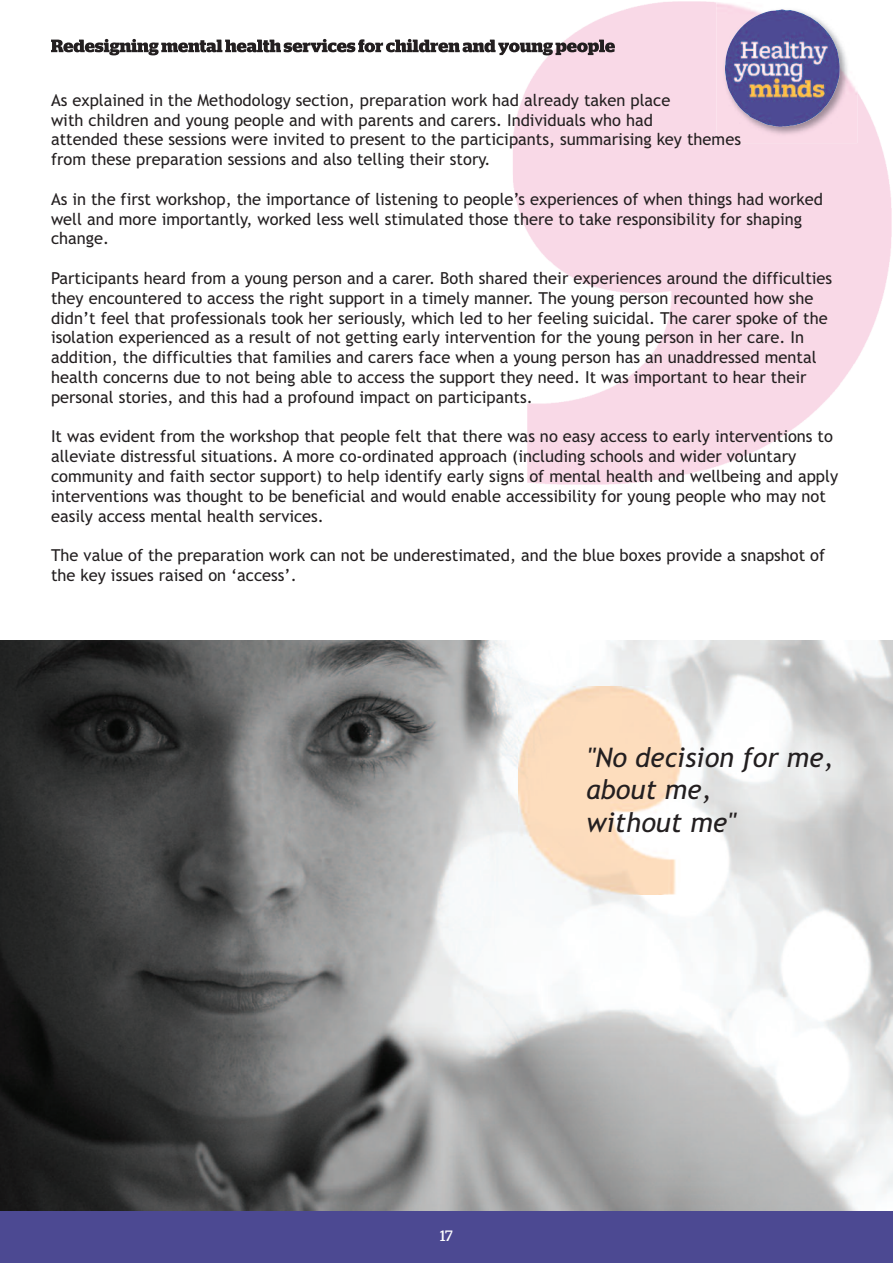
<style>
.page{position:relative;width:893px;height:1263px;background:#fff}
.page>*{position:absolute;margin:0;border:0;box-sizing:border-box;transform-origin:0 0}
.t1{font:italic 27px/32.4px "Trebuchet MS";color:#231f20}
.t2{font:16.5px/19.8px "Trebuchet MS";color:#231f20}
.t3{font:15px "Stag";color:#fff}
</style>
<div class="page">
<img style="left:0;top:640px;width:893px;height:572px">
<img style="left:513px;top:1px;width:379px;height:484px">
<div style="left:0;top:1212px;width:893px;height:51px;background:#4c4992"></div>
<img style="left:716px;top:2px;width:141px;height:141px">
<img style="left:725px;top:10px;width:115px;height:117px">
<svg style="left:51px;top:39px;width:564px;height:16px"></svg>
<hr style="left:0;top:210px;width:1px;height:510px;background:#fff">
<img style="left:519px;top:687px;width:162px;height:207px">
<p class="t2" style="left:51px;top:90px;width:691px">As explained in the Methodology section, preparation work had already taken place<br>with children and young people and with parents and carers. Individuals who had<br>attended these sessions were invited to present to the participants, summarising key themes from these preparation sessions and also telling their story.</p>
<p class="t2" style="left:51px;top:189px;width:773px">As in the first workshop, the importance of listening to people’s experiences of when things had worked well and more importantly, worked less well stimulated those there to take responsibility for shaping change.</p>
<p class="t2" style="left:51px;top:268px;width:783px">Participants heard from a young person and a carer. Both shared their experiences around the difficulties they encountered to access the right support in a timely manner. The young person recounted how she didn’t feel that professionals took her seriously, which led to her feeling suicidal. The carer spoke of the isolation experienced as a result of not getting early intervention for the young person in her care. In addition, the difficulties that families and carers face when a young person has an unaddressed mental health concerns due to not being able to access the support they need. It was important to hear their personal stories, and this had a profound impact on participants.</p>
<p class="t2" style="left:51px;top:427px;width:789px">It was evident from the workshop that people felt that there was no easy access to early interventions to alleviate distressful situations. A more co-ordinated approach (including schools and wider voluntary community and faith sector support) to help identify early signs of mental health and wellbeing and apply interventions was thought to be beneficial and would enable accessibility for young people who may not easily access mental health services.</p>
<p class="t2" style="left:51px;top:546px;width:776px">The value of the preparation work can not be underestimated, and the blue boxes provide a snapshot of the key issues raised on ‘access’.</p>
<h1 class="t1" style="left:587px;top:741px;width:248px">"No decision for me, about me,<br>without me"</h1>
<p class="t3" style="left:440px;top:1231px;width:14px">17</p>
</div>
